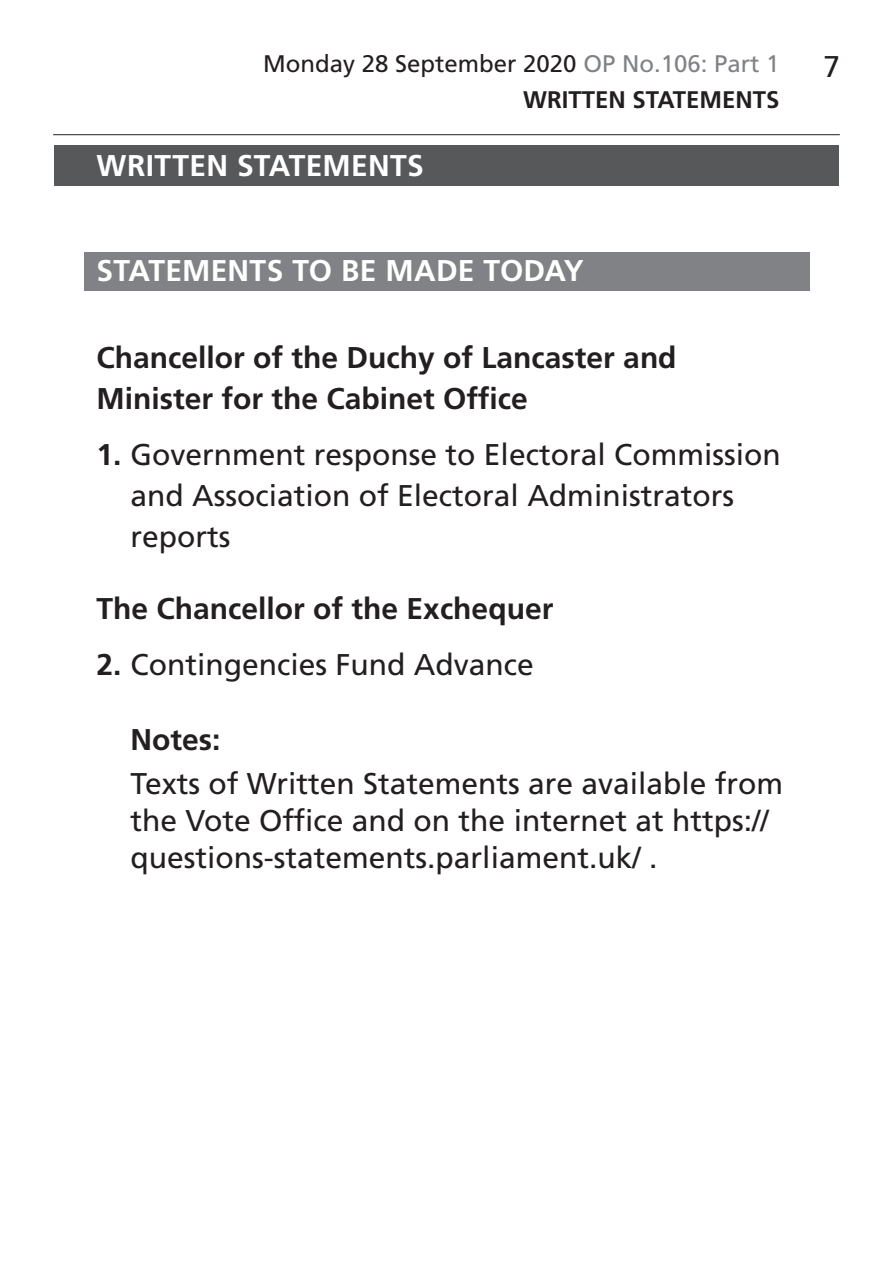
<style>
.page{position:relative;width:893px;height:1263px;background:#fff}
.page>*{position:absolute;margin:0;border:0;box-sizing:border-box;transform-origin:0 0}
.NotesText{font:30px/41px "Frutiger LT Std";color:#231f20}
.BoldTimingHeading{font:700 30px/41px "Frutiger LT Std";color:#231f20}
.Heading2Grey{font:700 30px "Frutiger LT Std";letter-spacing:.005em;color:#fff}
.Heading1Grey{font:700 30px "Frutiger LT Std";letter-spacing:.005em;color:#fff}
.NotesTag{font:700 30px "Frutiger LT Std";color:#231f20}
.t1{font:24px/35.5px "Frutiger LT Std";color:#231f20}
.t2{font:700 24px "Frutiger LT Std";color:#231f20}
.s1{color:#808285}
.s2{font-weight:700}
</style>
<div class="page">
<hr style="left:53px;top:134px;width:787px;height:1px;background:#231f20">
<div style="left:54px;top:146px;width:785px;height:40px;background:#57585a"></div>
<div style="left:84px;top:252px;width:725px;height:38px;background:#808285"></div>
<p class="t1" style="left:523px;top:46px;width:258px;text-indent:-260px">Monday 28 September 2020 <span class="s1">OP No.106: Part 1<br></span><span class="s2">Written Statemen</span></p>
<p class="t2" style="left:753px;top:85px;width:25px">ts</p>
<p class="Heading1Grey" style="left:97px;top:148px;width:329px">WRITTEN STATEMENTS</p>
<p class="Heading2Grey" style="left:97px;top:253px;width:489px">STATEMENTS TO BE MADE TO DAY</p>
<p class="BoldTimingHeading" style="left:97px;top:337px;width:582px">Chancellor of the Duchy of Lancaster and<br>Minister for the Cabinet Office</p>
<p class="NotesText" style="left:131px;top:434px;width:652px;text-indent:-34px"><span class="s2">1.</span> Government response to Electoral Commission and Association of Electoral Administrators reports</p>
<p class="BoldTimingHeading" style="left:97px;top:588px;width:458px">The Chancellor of the Exchequer</p>
<p class="NotesText" style="left:97px;top:644px;width:439px"><span class="s2">2.</span> Contingencies Fund Advance</p>
<p class="NotesTag" style="left:131px;top:721px;width:92px">Notes:</p>
<p class="NotesText" style="left:131px;top:766px;width:654px;line-height:36.6px">Texts of Written Statements are available from the Vote Office and on the internet at https:// questions-statements.parliament.uk/ .</p>
<p class="NotesText" style="left:823px;top:46px;width:18px">7</p>
</div>
